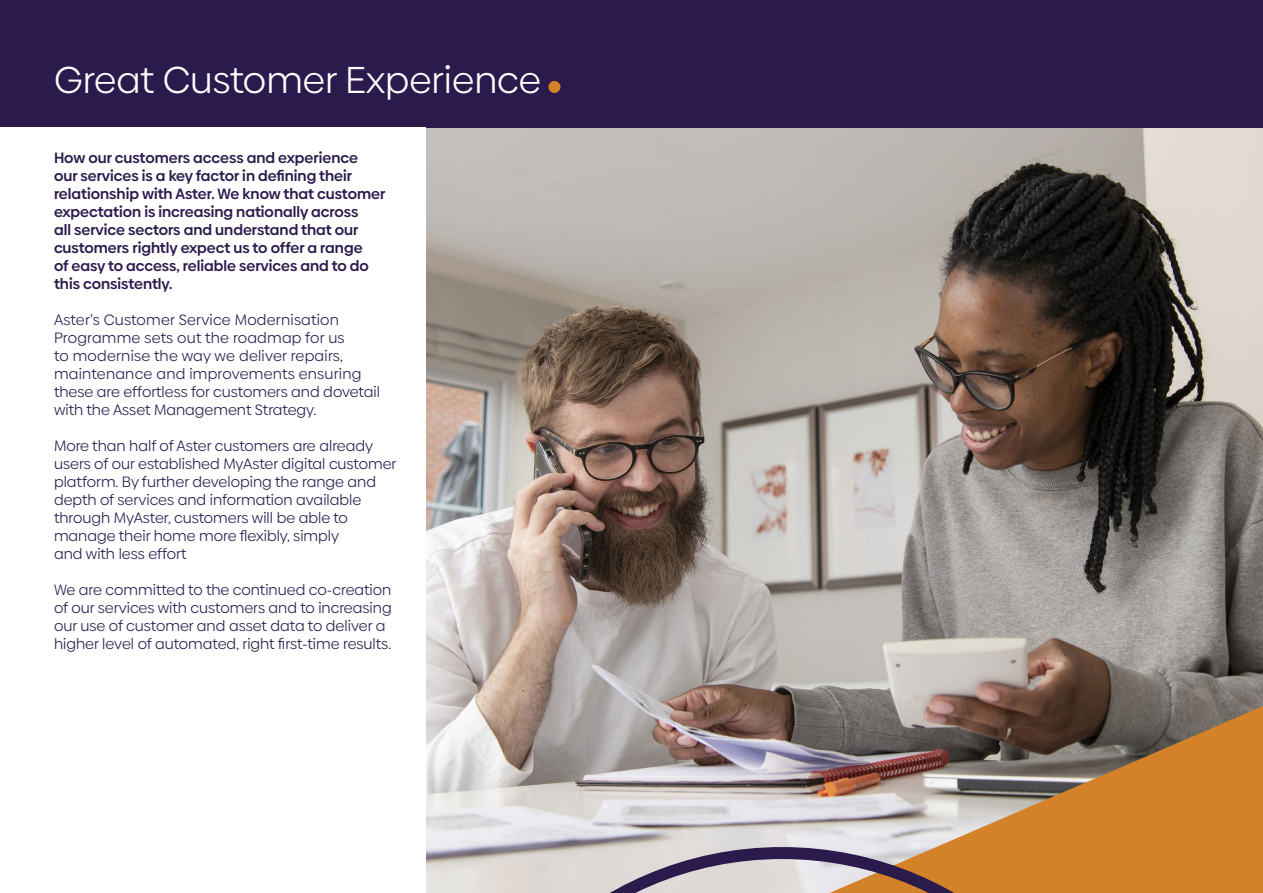
<style>
.page{position:relative;width:1263px;height:893px;background:#fff}
.page>*{position:absolute;margin:0;border:0;box-sizing:border-box;transform-origin:0 0}
.t1{font:37.5px "Biennale";color:#fff}
.t2{font:15px/18px "Biennale";color:#2b1b4d}
.t3{font:600 15px/18px "Biennale";color:#2b1b4d}
</style>
<div class="page">
<img style="left:426px;top:128px;width:837px;height:765px">
<div style="left:0;top:0;width:1263px;height:128px;background:#2b1b4d"></div>
<div style="left:548px;top:81px;width:12px;height:12px;background:#d38229;border-radius:50%"></div>
<img style="left:829px;top:706px;width:434px;height:187px">
<svg style="left:434px;top:847px;width:696px;height:46px;background:#c2a38b"></svg>
<h1 class="t1" style="left:54px;top:58px;width:489px">Great Customer Experience</h1>
<p class="t3" style="left:54px;top:148px;width:333px">How our customers access and experience our services is a key factor in defining their relationship with Aster. We know that customer expectation is increasing nationally across<br>all service sectors and understand that our customers rightly expect us to offer a range<br>of easy to access, reliable services and to do this consistently.</p>
<p class="t2" style="left:54px;top:310px;width:327px">Aster’s Customer Service Modernisation Programme sets out the roadmap for us<br>to modernise the way we deliver repairs, maintenance and improvements ensuring these are effortless for customers and dovetail with the Asset Management Strategy.</p>
<p class="t2" style="left:54px;top:436px;width:344px">More than half of Aster customers are already users of our established MyAster digital customer platform. By further developing the range and depth of services and information available through MyAster, customers will be able to manage their home more flexibly, simply<br>and with less effort</p>
<p class="t2" style="left:54px;top:580px;width:339px">We are committed to the continued co-creation of our services with customers and to increasing our use of customer and asset data to deliver a higher level of automated, right first-time results.</p>
</div>
